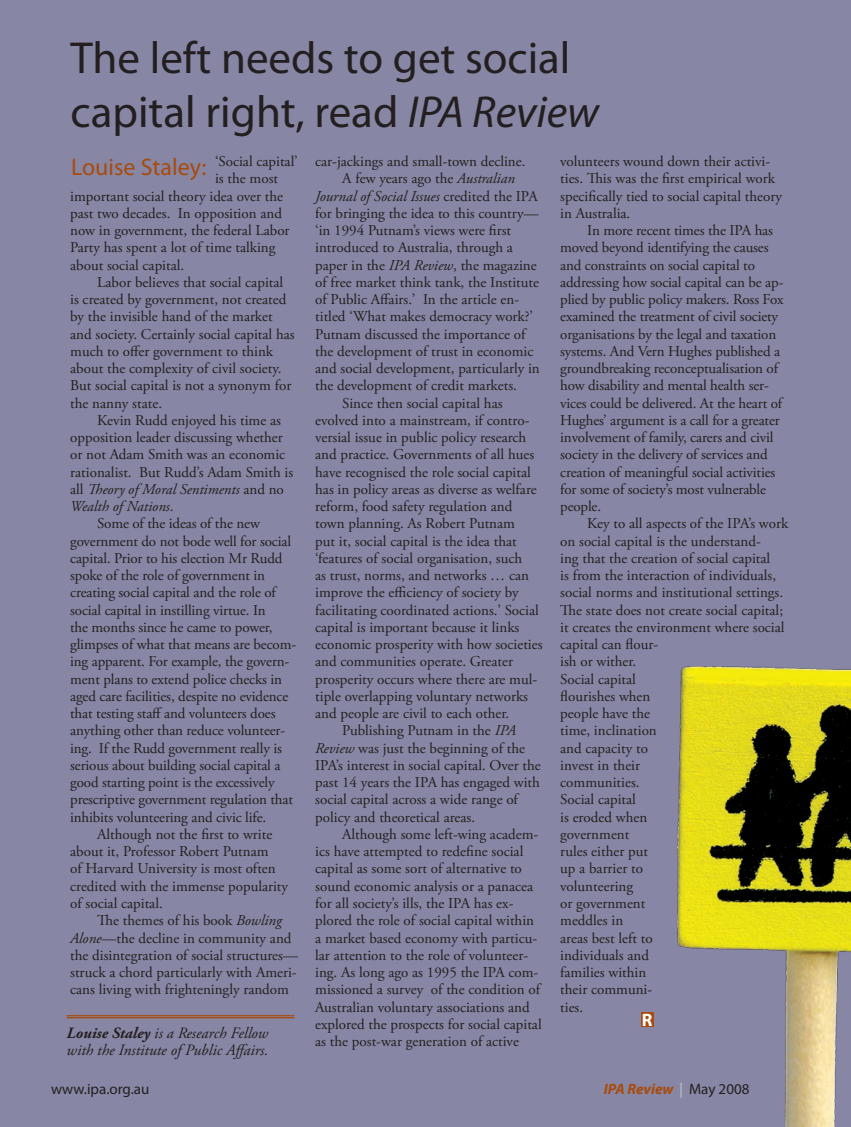
<style>
.page{position:relative;width:851px;height:1127px;background:#fff}
.page>*{position:absolute;margin:0;border:0;box-sizing:border-box;transform-origin:0 0}
.t1{font:45px/54px "Myriad Pro";color:#231f20}
.t2{font:24px "Myriad Pro";color:#a84b0d}
.t3{font:700 18px "Myriad Pro";color:#fff}
.t4{font:italic 15.75px/17.2px "Adobe Garamond Pro";color:#231f20}
.t5{font:15px/17.2px "Adobe Garamond Pro";color:#231f20}
.t6{font:italic 700 15px "Myriad Pro";letter-spacing:-.005em;color:#a84b0d}
.t7{font:15px "Myriad Pro";color:#231f20}
.s1{font-style:italic}
.s2{font-weight:700}
.s3{color:#b4b5b8}
.s4{font-weight:400;font-style:normal;color:#231f20}
</style>
<div class="page">
<div style="left:0;top:0;width:850px;height:1127px;background:#8786a4"></div>
<hr style="left:67px;top:1015px;width:227px;height:1px;background:#a84b0d">
<hr style="left:67px;top:1017px;width:227px;height:1px;background:#a84b0d">
<img style="left:676px;top:666px;width:174px;height:461px">
<div style="left:641px;top:1012px;width:12px;height:15px;background:#a84b0d"></div>
<p class="t1" style="left:71px;top:31px;width:530px">The left needs to get social capital right, read <span class="s1">IPA Review</span></p>
<p class="t2" style="left:71px;top:152px;width:137px">Louise Staley:</p>
<p class="t5" style="left:215px;top:153px;width:84px">‘Social capital’</p>
<p class="t5" style="left:215px;top:170px;width:65px">is the most</p>
<p class="t5" style="left:70px;top:188px;width:214px">important social theory idea over the</p>
<p class="t5" style="left:70px;top:205px;width:213px">past two decades. In opposition and</p>
<p class="t5" style="left:70px;top:222px;width:221px">now in government, the federal Labor</p>
<p class="t5" style="left:70px;top:239px;width:207px">Party has spent a lot of time talking</p>
<p class="t5" style="left:70px;top:257px;width:116px">about social capital.</p>
<p class="t5" style="left:70px;top:274px;width:226px;text-indent:27px">Labor believes that social capital is created by government, not created by the invisible hand of the market and society. Certainly social capital has much to offer government to think about the complexity of civil society.<br>But social capital is not a synonym for the nanny state.</p>
<p class="t5" style="left:70px;top:412px;width:224px;text-indent:27px">Kevin Rudd enjoyed his time as opposition leader discussing whether or not Adam Smith was an economic rationalist. But Rudd’s Adam Smith is all <span class="s1">Theory of Moral Sentiments</span> and no<br><span class="s1">Wealth of Nations</span>.</p>
<p class="t5" style="left:70px;top:515px;width:227px;text-indent:27px">Some of the ideas of the new government do not bode well for social capital. Prior to his election Mr Rudd spoke of the role of government in creating social capital and the role of social capital in instilling virtue. In<br>the months since he came to power, glimpses of what that means are becom&shy;ing apparent. For example, the govern&shy;ment plans to extend police checks in aged care facilities, despite no evidence that testing staff and volunteers does anything other than reduce volunteer&shy;ing. If the Rudd government really is serious about building social capital a good starting point is the excessively prescriptive government regulation that inhibits volunteering and civic life.</p>
<p class="t5" style="left:70px;top:826px;width:219px;text-indent:27px">Although not the first to write about it, Professor Robert Putnam<br>of Harvard University is most often credited with the immense popularity of social capital.</p>
<p class="t5" style="left:70px;top:912px;width:229px;text-indent:27px">The themes of his book <span class="s1">Bowling Alone</span>—the decline in community and the disintegration of social structures— struck a chord particularly with Ameri&shy;cans living with frighteningly random</p>
<p class="t5" style="left:315px;top:153px;width:212px">car-jackings and small-town decline.</p>
<p class="t5" style="left:315px;top:170px;width:226px;text-indent:27px">A few years ago the <span class="s1">Australian Journal of Social Issues</span> credited the IPA for bringing the idea to this country— ‘in 1994 Putnam’s views were first introduced to Australia, through a paper in the <span class="s1">IPA Review</span>, the magazine of free market think tank, the Institute of Public Affairs.’ In the article en&shy;titled ‘What makes democracy work?’ Putnam discussed the importance of the development of trust in economic and social development, particularly in the development of credit markets.</p>
<p class="t5" style="left:315px;top:395px;width:229px;text-indent:27px">Since then social capital has evolved into a mainstream, if contro&shy;versial issue in public policy research and practice. Governments of all hues have recognised the role social capital has in policy areas as diverse as welfare reform, food safety regulation and town planning. As Robert Putnam<br>put it, social capital is the idea that ‘features of social organisation, such<br>as trust, norms, and networks … can improve the efficiency of society by facilitating coordinated actions.’ Social capital is important because it links economic prosperity with how societies and communities operate. Greater prosperity occurs where there are mul&shy;tiple overlapping voluntary networks and people are civil to each other.</p>
<p class="t5" style="left:315px;top:722px;width:227px;text-indent:27px">Publishing Putnam in the <span class="s1">IPA Review</span> was just the beginning of the IPA’s interest in social capital. Over the past 14 years the IPA has engaged with social capital across a wide range of policy and theoretical areas.</p>
<p class="t5" style="left:315px;top:826px;width:228px;text-indent:27px">Although some left-wing academ&shy;ics have attempted to redefine social capital as some sort of alternative to sound economic analysis or a panacea for all society’s ills, the IPA has ex&shy;plored the role of social capital within a market based economy with particu&shy;lar attention to the role of volunteer&shy;ing. As long ago as 1995 the IPA com&shy;missioned a survey of the condition of Australian voluntary associations and explored the prospects for social capital as the post-war generation of active</p>
<p class="t5" style="left:560px;top:153px;width:223px">volunteers wound down their activi&shy;ties. This was the first empirical work specifically tied to social capital theory in Australia.</p>
<p class="t5" style="left:560px;top:222px;width:225px;text-indent:27px">In more recent times the IPA has moved beyond identifying the causes and constraints on social capital to addressing how social capital can be ap&shy;plied by public policy makers. Ross Fox examined the treatment of civil society organisations by the legal and taxation systems. And Vern Hughes published a groundbreaking reconceptualisation of how disability and mental health ser&shy;vices could be delivered. At the heart of Hughes’ argument is a call for a greater involvement of family, carers and civil society in the delivery of services and creation of meaningful social activities for some of society’s most vulnerable people.</p>
<p class="t5" style="left:560px;top:515px;width:229px;text-indent:27px">Key to all aspects of the IPA’s work on social capital is the understand-<br>ing that the creation of social capital<br>is from the interaction of individuals, social norms and institutional settings.<br>The state does not create social capital; it creates the environment where social capital can flour-<br>ish or wither.<br>Social capital<br>flourishes when<br>people have the<br>time, inclination<br>and capacity to<br>invest in their<br>communities.<br>Social capital<br>is eroded when<br>government<br>rules either put<br>up a barrier to<br>volunteering<br>or government<br>meddles in<br>areas best left to<br>individuals and<br>families within<br>their communi-<br>ties.</p>
<p class="t3" style="left:641px;top:1008px;width:11px">R</p>
<p class="t4" style="left:67px;top:1024px;width:203px"><span class="s2">Louise Staley</span> is a Research Fellow with the Institute of Public Affairs.</p>
<p class="t7" style="left:51px;top:1079px;width:100px">www.ipa.org.au</p>
<p class="t6" style="left:603px;top:1079px;width:147px">IPA Review <span class="s3">|</span> <span class="s4">May 2008</span></p>
</div>
